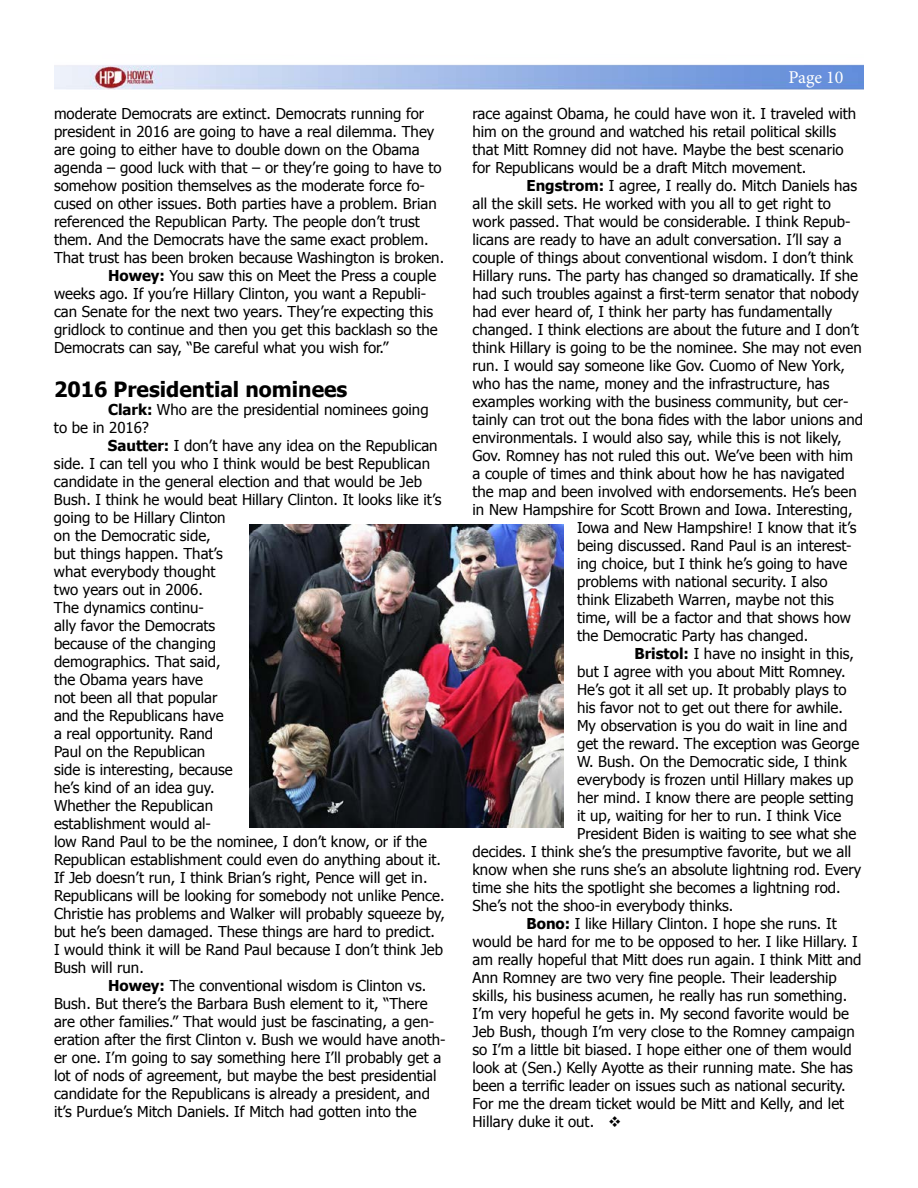
<style>
.page{position:relative;width:918px;height:1188px;background:#fff}
.page>*{position:absolute;margin:0;border:0;box-sizing:border-box;transform-origin:0 0}
.t1{font:700 21px "Tahoma";color:#000}
.t2{font:18px "Minion Pro";letter-spacing:-.005em;color:#fff}
.t3{font:15px/18px "Tahoma";color:#000}
.s1{font-weight:700}
</style>
<div class="page">
<img style="left:54px;top:64px;width:810px;height:26px">
<img style="left:250px;top:525px;width:314px;height:303px">
<p class="t3" style="left:54px;top:104px;width:372px">moderate Democrats are extinct. Democrats running for</p>
<p class="t3" style="left:54px;top:122px;width:382px">president in 2016 are going to have a real dilemma. They</p>
<p class="t3" style="left:54px;top:140px;width:367px">are going to either have to double down on the Obama</p>
<p class="t3" style="left:54px;top:158px;width:389px">agenda – good luck with that – or they’re going to have to</p>
<p class="t3" style="left:54px;top:176px;width:373px">somehow position themselves as the moderate force fo-</p>
<p class="t3" style="left:54px;top:194px;width:384px">cused on other issues. Both parties have a problem. Brian</p>
<p class="t3" style="left:54px;top:212px;width:367px">referenced the Republican Party. The people don’t trust</p>
<p class="t3" style="left:54px;top:230px;width:376px">them. And the Democrats have the same exact problem.</p>
<p class="t3" style="left:54px;top:248px;width:392px">That trust has been broken because Washington is broken.</p>
<p class="t3" style="left:108px;top:266px;width:330px"><span class="s1">Howey:</span> You saw this on Meet the Press a couple</p>
<p class="t3" style="left:54px;top:284px;width:374px">weeks ago. If you’re Hillary Clinton, you want a Republi-</p>
<p class="t3" style="left:54px;top:302px;width:381px">can Senate for the next two years. They’re expecting this</p>
<p class="t3" style="left:54px;top:320px;width:385px">gridlock to continue and then you get this backlash so the</p>
<p class="t3" style="left:54px;top:338px;width:336px">Democrats can say, “Be careful what you wish for.”</p>
<h1 class="t1" style="left:54px;top:374px;width:295px">2016 Presidential nominees</h1>
<p class="t3" style="left:54px;top:400px;width:376px;text-indent:54px"><span class="s1">Clark:</span> Who are the presidential nominees going to be in 2016?</p>
<p class="t3" style="left:54px;top:436px;width:392px;text-indent:54px"><span class="s1">Sautter:</span> I don’t have any idea on the Republican side. I can tell you who I think would be best Republican candidate in the general election and that would be Jeb Bush. I think he would beat Hillary Clinton. It looks like it’s going to be Hillary Clinton<br>on the Democratic side,<br>but things happen. That’s<br>what everybody thought<br>two years out in 2006.<br>The dynamics continu-<br>ally favor the Democrats<br>because of the changing<br>demographics. That said,<br>the Obama years have<br>not been all that popular<br>and the Republicans have<br>a real opportunity. Rand<br>Paul on the Republican<br>side is interesting, because<br>he’s kind of an idea guy.<br>Whether the Republican<br>establishment would al-<br>low Rand Paul to be the nominee, I don’t know, or if the Republican establishment could even do anything about it.<br>If Jeb doesn’t run, I think Brian’s right, Pence will get in.<br>Republicans will be looking for somebody not unlike Pence.<br>Christie has problems and Walker will probably squeeze by, but he’s been damaged. These things are hard to predict.<br>I would think it will be Rand Paul because I don’t think Jeb Bush will run.</p>
<p class="t3" style="left:54px;top:976px;width:393px;text-indent:54px"><span class="s1">Howey:</span> The conventional wisdom is Clinton vs.<br>Bush. But there’s the Barbara Bush element to it, “There are other families.” That would just be fascinating, a gen&shy;eration after the first Clinton v. Bush we would have anoth&shy;er one. I’m going to say something here I’ll probably get a lot of nods of agreement, but maybe the best presidential candidate for the Republicans is already a president, and it’s Purdue’s Mitch Daniels. If Mitch had gotten into the</p>
<p class="t2" style="left:789px;top:65px;width:56px">Page 10</p>
<p class="t3" style="left:472px;top:104px;width:385px">race against Obama, he could have won it. I traveled with him on the ground and watched his retail political skills that Mitt Romney did not have. Maybe the best scenario for Republicans would be a draft Mitch movement.</p>
<p class="t3" style="left:526px;top:176px;width:332px"><span class="s1">Engstrom:</span> I agree, I really do. Mitch Daniels has</p>
<p class="t3" style="left:472px;top:194px;width:360px">all the skill sets. He worked with you all to get right to</p>
<p class="t3" style="left:472px;top:212px;width:379px">work passed. That would be considerable. I think Repub-</p>
<p class="t3" style="left:472px;top:230px;width:371px">licans are ready to have an adult conversation. I’ll say a</p>
<p class="t3" style="left:472px;top:248px;width:382px">couple of things about conventional wisdom. I don’t think</p>
<p class="t3" style="left:472px;top:266px;width:387px">Hillary runs. The party has changed so dramatically. If she</p>
<p class="t3" style="left:472px;top:284px;width:388px">had such troubles against a first-term senator that nobody</p>
<p class="t3" style="left:472px;top:302px;width:361px">had ever heard of, I think her party has fundamentally</p>
<p class="t3" style="left:472px;top:320px;width:388px">changed. I think elections are about the future and I don’t</p>
<p class="t3" style="left:472px;top:338px;width:391px">think Hillary is going to be the nominee. She may not even</p>
<p class="t3" style="left:472px;top:356px;width:374px">run. I would say someone like Gov. Cuomo of New York,</p>
<p class="t3" style="left:472px;top:374px;width:358px">who has the name, money and the infrastructure, has</p>
<p class="t3" style="left:472px;top:392px;width:377px">examples working with the business community, but cer-</p>
<p class="t3" style="left:472px;top:410px;width:392px">tainly can trot out the bona fides with the labor unions and</p>
<p class="t3" style="left:472px;top:428px;width:371px">environmentals. I would also say, while this is not likely,</p>
<p class="t3" style="left:472px;top:446px;width:382px">Gov. Romney has not ruled this out. We’ve been with him</p>
<p class="t3" style="left:472px;top:464px;width:374px">a couple of times and think about how he has navigated</p>
<p class="t3" style="left:472px;top:482px;width:386px">the map and been involved with endorsements. He’s been</p>
<p class="t3" style="left:472px;top:500px;width:382px">in New Hampshire for Scott Brown and Iowa. Interesting,</p>
<p class="t3" style="left:577px;top:518px;width:281px">Iowa and New Hampshire! I know that it’s</p>
<p class="t3" style="left:577px;top:536px;width:276px">being discussed. Rand Paul is an interest-</p>
<p class="t3" style="left:577px;top:554px;width:272px">ing choice, but I think he’s going to have</p>
<p class="t3" style="left:577px;top:572px;width:252px">problems with national security. I also</p>
<p class="t3" style="left:577px;top:590px;width:258px">think Elizabeth Warren, maybe not this</p>
<p class="t3" style="left:577px;top:608px;width:275px">time, will be a factor and that shows how</p>
<p class="t3" style="left:577px;top:626px;width:233px">the Democratic Party has changed.</p>
<p class="t3" style="left:634px;top:644px;width:221px"><span class="s1">Bristol:</span> I have no insight in this,</p>
<p class="t3" style="left:577px;top:662px;width:270px">but I agree with you about Mitt Romney.</p>
<p class="t3" style="left:577px;top:680px;width:271px">He’s got it all set up. It probably plays to</p>
<p class="t3" style="left:577px;top:698px;width:267px">his favor not to get out there for awhile.</p>
<p class="t3" style="left:577px;top:716px;width:272px">My observation is you do wait in line and</p>
<p class="t3" style="left:577px;top:734px;width:284px">get the reward. The exception was George</p>
<p class="t3" style="left:577px;top:752px;width:271px">W. Bush. On the Democratic side, I think</p>
<p class="t3" style="left:577px;top:770px;width:278px">everybody is frozen until Hillary makes up</p>
<p class="t3" style="left:577px;top:788px;width:278px">her mind. I know there are people setting</p>
<p class="t3" style="left:577px;top:806px;width:266px">it up, waiting for her to run. I think Vice</p>
<p class="t3" style="left:577px;top:824px;width:281px">President Biden is waiting to see what she</p>
<p class="t3" style="left:472px;top:842px;width:380px">decides. I think she’s the presumptive favorite, but we all</p>
<p class="t3" style="left:472px;top:860px;width:390px">know when she runs she’s an absolute lightning rod. Every</p>
<p class="t3" style="left:472px;top:878px;width:370px">time she hits the spotlight she becomes a lightning rod.</p>
<p class="t3" style="left:472px;top:896px;width:262px">She’s not the shoo-in everybody thinks.</p>
<p class="t3" style="left:527px;top:914px;width:312px"><span class="s1">Bono:</span> I like Hillary Clinton. I hope she runs. It</p>
<p class="t3" style="left:473px;top:932px;width:387px">would be hard for me to be opposed to her. I like Hillary. I</p>
<p class="t3" style="left:473px;top:950px;width:391px">am really hopeful that Mitt does run again. I think Mitt and</p>
<p class="t3" style="left:473px;top:968px;width:366px">Ann Romney are two very fine people. Their leadership</p>
<p class="t3" style="left:473px;top:986px;width:376px">skills, his business acumen, he really has run something.</p>
<p class="t3" style="left:473px;top:1004px;width:378px">I’m very hopeful he gets in. My second favorite would be</p>
<p class="t3" style="left:473px;top:1022px;width:384px">Jeb Bush, though I’m very close to the Romney campaign</p>
<p class="t3" style="left:473px;top:1040px;width:381px">so I’m a little bit biased. I hope either one of them would</p>
<p class="t3" style="left:473px;top:1058px;width:382px">look at (Sen.) Kelly Ayotte as their running mate. She has</p>
<p class="t3" style="left:473px;top:1076px;width:375px">been a terrific leader on issues such as national security.</p>
<p class="t3" style="left:473px;top:1094px;width:373px">For me the dream ticket would be Mitt and Kelly, and let</p>
<p class="t3" style="left:473px;top:1112px;width:151px">Hillary duke it out. ❖</p>
</div>
